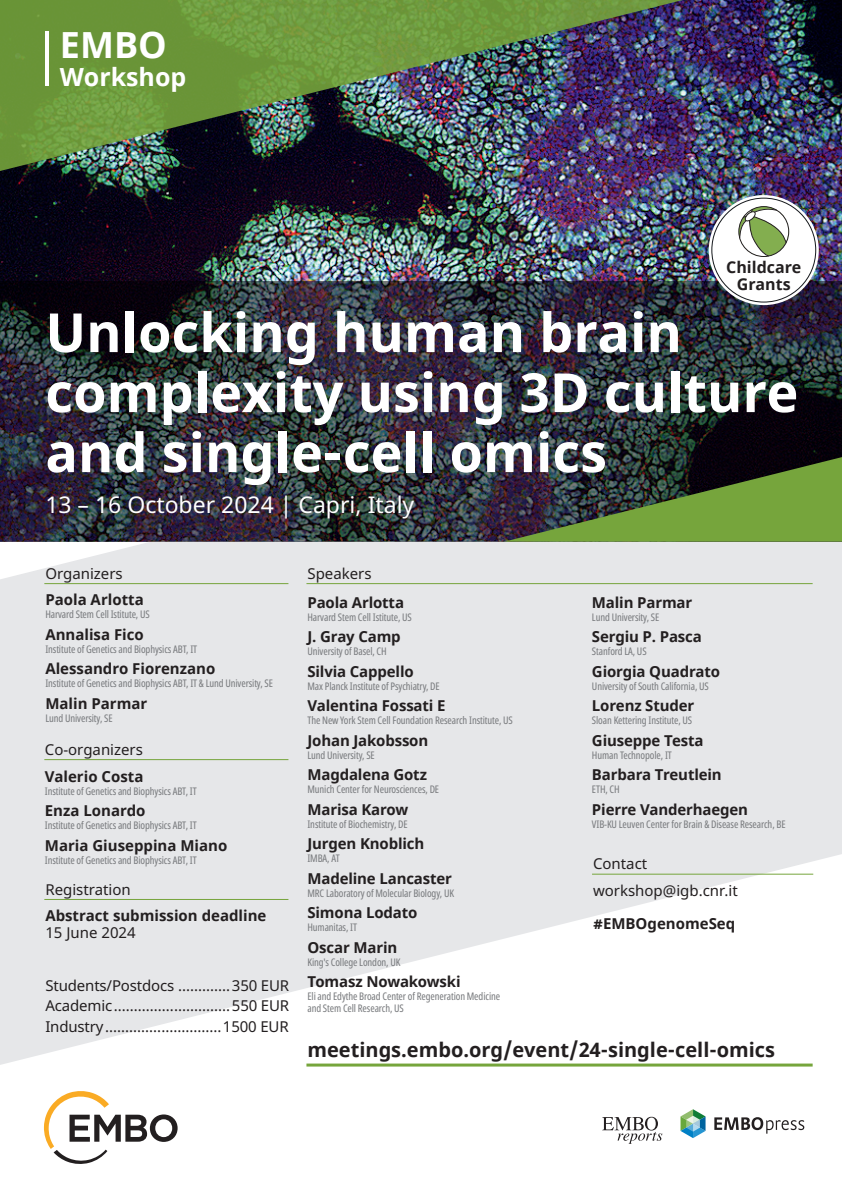
<style>
.page{position:relative;width:842px;height:1191px;background:#fff}
.page>*{position:absolute;margin:0;border:0;box-sizing:border-box;transform-origin:0 0}
.t1{font:700 54px/60px "Noto Sans";color:#fff}
.t2{font:700 36px "Noto Sans";color:#fff}
.t3{font:700 25px "Noto Sans";color:#fff}
.t4{font:23px "Noto Sans";color:#fff}
.t5{font:700 20px "Noto Sans";color:#231f20}
.t6{font:700 16px/16.5px "Noto Sans";color:#231f20;text-align:center}
.t7{font:700 15px "Noto Sans";letter-spacing:-.01em;color:#231f20}
.t8{font:15px/20.5px "Noto Sans";color:#231f20;text-align:justify}
.t9{font:extra-condensed 10.5px/12px "Noto Sans";letter-spacing:-.01em;color:#7a7c7f}
</style>
<div class="page">
<img style="left:0;top:194px;width:842px;height:87px">
<svg style="left:0;top:541px;width:842px;height:524px;fill:#e6e7e9"></svg>
<img style="left:0;top:281px;width:842px;height:260px">
<svg style="left:714px;top:1117px;width:90px;height:16px"></svg>
<svg style="left:680px;top:1109px;width:25px;height:29px"></svg>
<svg style="left:602px;top:1116px;width:60px;height:27px"></svg>
<div style="left:709px;top:195px;width:110px;height:110px;background:#fff;border-radius:50%"></div>
<svg style="left:739px;top:208px;width:51px;height:49px"></svg>
<hr style="left:306px;top:1063px;width:507px;height:3px;background:#76a53c">
<hr style="left:44px;top:583px;width:244px;height:1px;background:#76a53c">
<hr style="left:44px;top:759px;width:244px;height:1px;background:#76a53c">
<hr style="left:44px;top:899px;width:244px;height:1px;background:#76a53c">
<hr style="left:306px;top:583px;width:507px;height:1px;background:#76a53c">
<hr style="left:592px;top:873px;width:221px;height:1px;background:#76a53c">
<img style="left:0;top:0;width:842px;height:194px">
<img style="left:504px;top:457px;width:338px;height:84px">
<hr style="left:45px;top:32px;width:4px;height:54px;background:#fff">
<svg style="left:44px;top:1091px;width:134px;height:73px"></svg>
<h2 class="t2" style="left:60px;top:19px;width:108px">EMBO</h2>
<h3 class="t3" style="left:60px;top:59px;width:128px">Workshop</h3>
<h3 class="t6" style="left:726px;top:259px;width:77px">Childcare<br>Grants</h3>
<h1 class="t1" style="left:45px;top:304px;width:754px">Unlocking human brain complexity using 3D culture and single-cell omics</h1>
<h3 class="t4" style="left:45px;top:488px;width:370px">13 – 16 October 2024 | Capri, Italy</h3>
<h3 class="t8" style="left:45px;top:563px;width:79px">Organizers</h3>
<h3 class="t7" style="left:45px;top:589px;width:100px">Paola Arlotta</h3>
<p class="t9" style="left:45px;top:608px;width:106px">Harvard Stem Cell Istitute, US</p>
<h3 class="t7" style="left:45px;top:623px;width:100px">Annalisa Fico</h3>
<p class="t9" style="left:45px;top:643px;width:153px">Institute of Genetics and Biophysics ABT, IT</p>
<h3 class="t7" style="left:45px;top:658px;width:171px">Alessandro Fiorenzano</h3>
<p class="t9" style="left:45px;top:677px;width:229px">Institute of Genetics and Biophysics ABT, IT &amp; Lund University, SE</p>
<h3 class="t7" style="left:45px;top:692px;width:103px">Malin Parmar</h3>
<p class="t9" style="left:45px;top:712px;width:69px">Lund University, SE</p>
<h3 class="t8" style="left:45px;top:740px;width:100px">Co-organizers</h3>
<h3 class="t7" style="left:45px;top:765px;width:100px">Valerio Costa</h3>
<p class="t9" style="left:45px;top:785px;width:153px">Institute of Genetics and Biophysics ABT, IT</p>
<h3 class="t7" style="left:45px;top:800px;width:102px">Enza Lonardo</h3>
<p class="t9" style="left:45px;top:819px;width:153px">Institute of Genetics and Biophysics ABT, IT</p>
<h3 class="t7" style="left:45px;top:834px;width:184px">Maria Giuseppina Miano</h3>
<p class="t9" style="left:45px;top:854px;width:153px">Institute of Genetics and Biophysics ABT, IT</p>
<h3 class="t8" style="left:45px;top:879px;width:87px">Registration</h3>
<h3 class="t7" style="left:45px;top:905px;width:223px">Abstract submission deadline</h3>
<h3 class="t8" style="left:45px;top:922px;width:92px">15 June 2024</h3>
<h3 class="t8" style="left:45px;top:975px;width:245px">Students/Postdocs .............350 EUR Academic.............................550 EUR Industry.............................1500 EUR</h3>
<h3 class="t8" style="left:307px;top:563px;width:66px">Speakers</h3>
<h3 class="t7" style="left:307px;top:591px;width:98px">Paola Arlotta</h3>
<p class="t9" style="left:307px;top:611px;width:106px">Harvard Stem Cell Istitute, US</p>
<h3 class="t7" style="left:307px;top:626px;width:95px">J. Gray Camp</h3>
<p class="t9" style="left:307px;top:645px;width:81px">University of Basel, CH</p>
<h3 class="t7" style="left:307px;top:660px;width:108px">Silvia Cappello</h3>
<p class="t9" style="left:307px;top:680px;width:134px">Max Planck Institute of Psychiatry, DE</p>
<h3 class="t7" style="left:307px;top:695px;width:140px">Valentina Fossati E</h3>
<p class="t9" style="left:307px;top:714px;width:207px">The New York Stem Cell Foundation Research Institute, US</p>
<h3 class="t7" style="left:307px;top:729px;width:122px">Johan Jakobsson</h3>
<p class="t9" style="left:307px;top:749px;width:69px">Lund University, SE</p>
<h3 class="t7" style="left:307px;top:764px;width:121px">Magdalena Gotz</h3>
<p class="t9" style="left:307px;top:783px;width:133px">Munich Center for Neurosciences, DE</p>
<h3 class="t7" style="left:307px;top:798px;width:103px">Marisa Karow</h3>
<p class="t9" style="left:307px;top:818px;width:102px">Institute of Biochemistry, DE</p>
<h3 class="t7" style="left:307px;top:833px;width:118px">Jurgen Knoblich</h3>
<p class="t9" style="left:307px;top:852px;width:34px">IMBA, AT</p>
<h3 class="t7" style="left:307px;top:867px;width:146px">Madeline Lancaster</h3>
<p class="t9" style="left:307px;top:887px;width:148px">MRC Laboratory of Molecular Biology, UK</p>
<h3 class="t7" style="left:307px;top:902px;width:111px">Simona Lodato</h3>
<p class="t9" style="left:307px;top:921px;width:51px">Humanitas, IT</p>
<h3 class="t7" style="left:307px;top:936px;width:91px">Oscar Marin</h3>
<p class="t9" style="left:307px;top:956px;width:95px">King's College London, UK</p>
<h3 class="t7" style="left:307px;top:971px;width:155px">Tomasz Nowakowski</h3>
<p class="t9" style="left:307px;top:990px;width:194px">Eli and Edythe Broad Center of Regeneration Medicine and Stem Cell Research, US</p>
<h3 class="t7" style="left:592px;top:591px;width:102px">Malin Parmar</h3>
<p class="t9" style="left:592px;top:611px;width:69px">Lund University, SE</p>
<h3 class="t7" style="left:592px;top:626px;width:111px">Sergiu P. Pasca</h3>
<p class="t9" style="left:592px;top:645px;width:56px">Stanford LA, US</p>
<h3 class="t7" style="left:592px;top:660px;width:130px">Giorgia Quadrato</h3>
<p class="t9" style="left:592px;top:680px;width:118px">University of South California, US</p>
<h3 class="t7" style="left:592px;top:695px;width:104px">Lorenz Studer</h3>
<p class="t9" style="left:592px;top:714px;width:102px">Sloan Kettering Institute, US</p>
<h3 class="t7" style="left:592px;top:729px;width:113px">Giuseppe Testa</h3>
<p class="t9" style="left:592px;top:749px;width:81px">Human Technopole, IT</p>
<h3 class="t7" style="left:592px;top:764px;width:131px">Barbara Treutlein</h3>
<p class="t9" style="left:592px;top:783px;width:29px">ETH, CH</p>
<h3 class="t7" style="left:592px;top:798px;width:158px">Pierre Vanderhaegen</h3>
<p class="t9" style="left:592px;top:818px;width:195px">VIB-KU Leuven Center for Brain &amp; Disease Research, BE</p>
<h3 class="t8" style="left:593px;top:850px;width:146px;line-height:26.5px">Contact workshop@igb.cnr.it</h3>
<h3 class="t7" style="left:593px;top:912px;width:144px">#EMBOgenomeSeq</h3>
<h3 class="t5" style="left:307px;top:1035px;width:469px">meetings.embo.org/event/24-single-cell-omics</h3>
</div>
